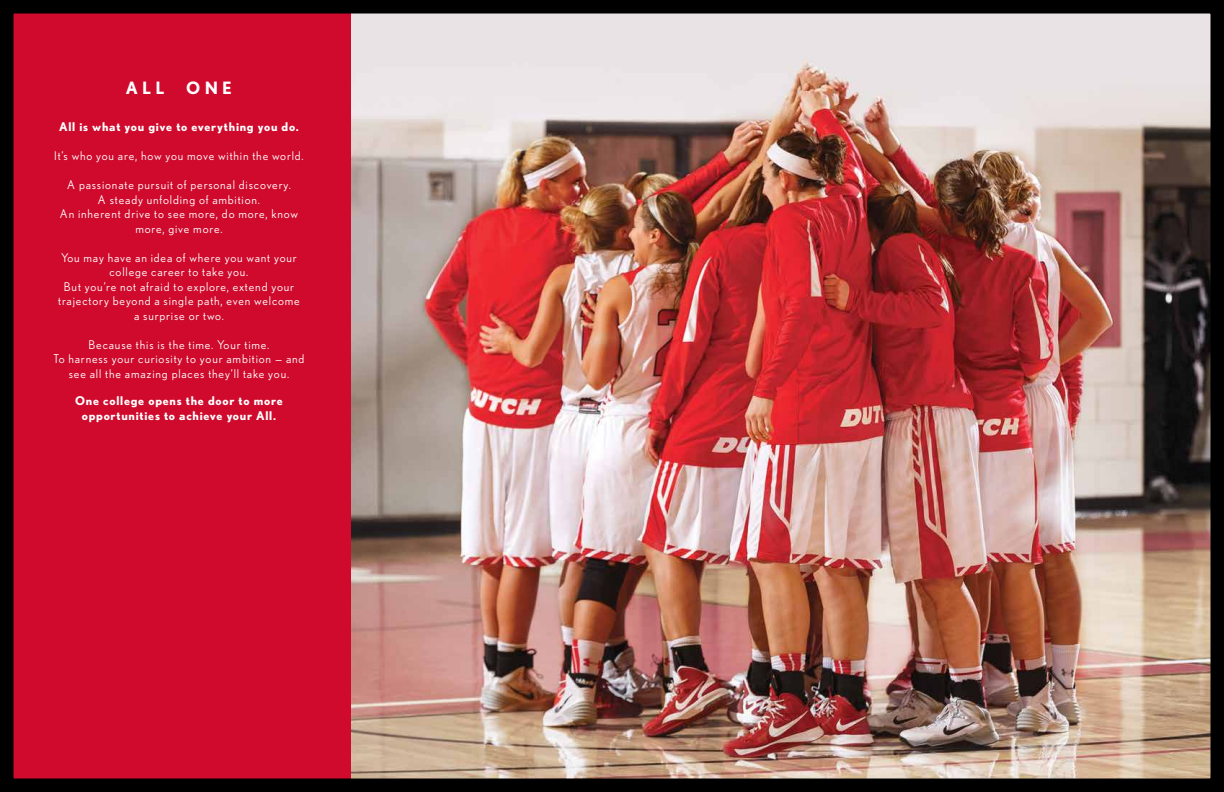
<style>
.page{position:relative;width:1224px;height:792px;background:#fff}
.page>*{position:absolute;margin:0;border:0;box-sizing:border-box;transform-origin:0 0}
.t1{font:700 17px "Nobel";color:#fff}
.t2{font:12px/14.5px "Nobel";letter-spacing:.07em;color:#fff;text-align:center}
.t3{font:700 12px/14.4px "Nobel";letter-spacing:.06em;color:#fff;text-align:center}
</style>
<div class="page">
<img style="left:0;top:0;width:1224px;height:792px">
<h1 class="t1" style="left:126px;top:78px;width:14px">All</h1>
<h1 class="t1" style="left:186px;top:78px;width:47px">o ne</h1>
<p class="t3" style="left:59px;top:120px;width:241px">All is what you give to everything you do.</p>
<p class="t2" style="left:54px;top:149px;width:251px">It’s who you are, how you move within the world.</p>
<p class="t2" style="left:60px;top:178px;width:240px">A passionate pursuit of personal discovery.<br>A steady unfolding of ambition.<br>An inherent drive to see more, do more, know more, give more.</p>
<p class="t2" style="left:58px;top:250px;width:243px">You may have an idea of where you want your college career to take you.<br>But you’re not afraid to explore, extend your trajectory beyond a single path, even welcome a surprise or two.</p>
<p class="t2" style="left:54px;top:337px;width:252px">Because this is the time. Your time.<br>To harness your curiosity to your ambition — and see all the amazing places they’ll take you.</p>
<p class="t3" style="left:75px;top:394px;width:209px">One college opens the door to more opportunities to achieve your All.</p>
</div>
